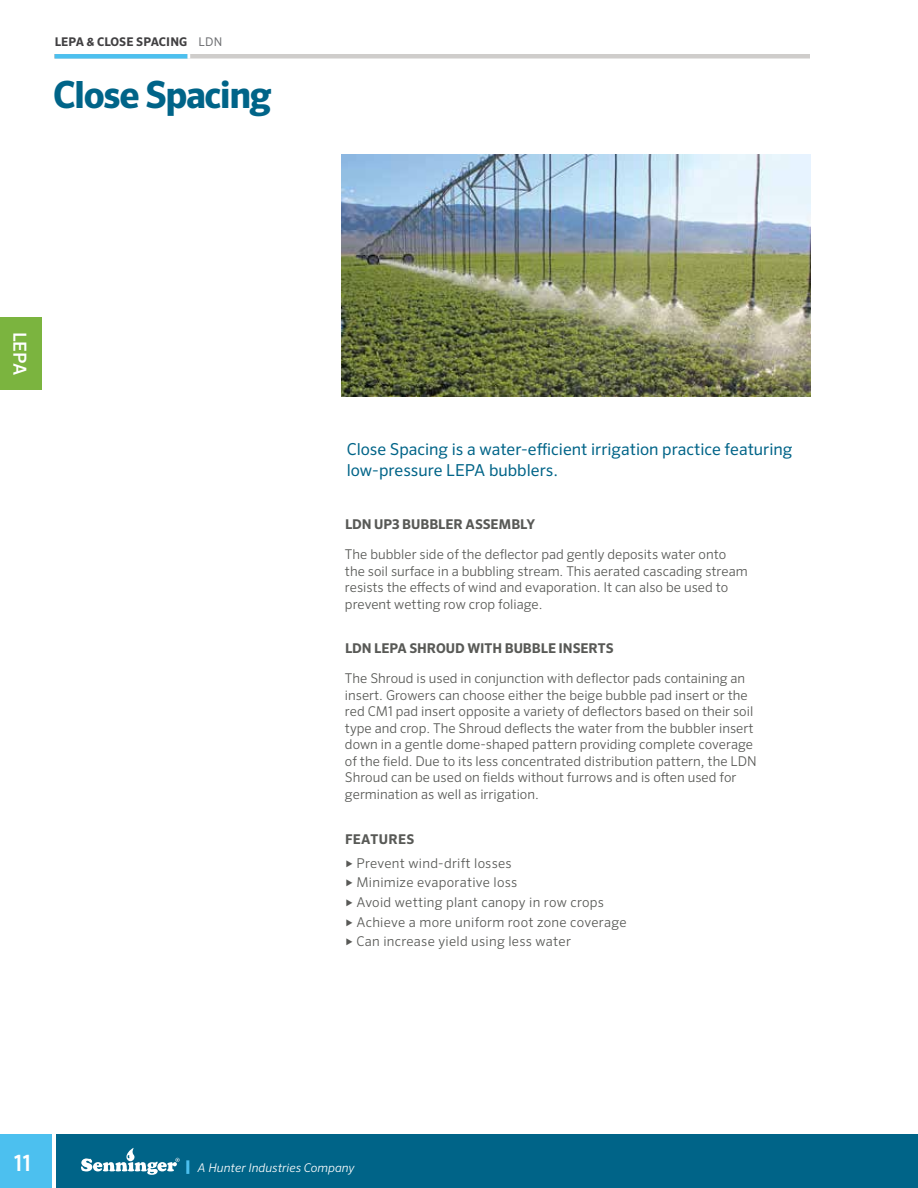
<style>
.page{position:relative;width:918px;height:1188px;background:#fff}
.page>*{position:absolute;margin:0;border:0;box-sizing:border-box;transform-origin:0 0}
.t1{font:700 37.5px "Sero Pro";letter-spacing:-.04em;color:#006488}
.t2{font:500 22.5px "Sero Pro";color:#fff}
.t3{font:500 18px "Sero Pro";color:#fff}
.t4{font:16.5px/21px "Sero Pro";color:#006488}
.t5{font:300 13.5px/16.5px "Sero Pro";color:#585956}
.t6{font:300 13.5px/19.8px "Sero Pro";letter-spacing:.02em;color:#585956}
.t7{font:700 13.5px "Sero Pro";letter-spacing:-.005em;color:#585956}
.t8{font:700 13.5px "Sero Pro";letter-spacing:.03em;color:#585956}
.t9{font:italic 300 12px "Sero Pro";color:#fff}
.t10{font:700 12px "Sero Pro";letter-spacing:.01em;color:#414042}
.s1{font-weight:400;color:#6d6e71}
.s2{font-weight:900;font-style:normal;font-size:15px;color:#4cc0ef}
</style>
<div class="page">
<div style="left:0;top:1134px;width:52px;height:54px;background:#4cc0ef"></div>
<div style="left:56px;top:1134px;width:862px;height:54px;background:#006488"></div>
<svg style="left:81px;top:1148px;width:99px;height:27px"></svg>
<hr style="left:54px;top:54px;width:756px;height:4px;background:#cfcdcb">
<div style="left:0;top:317px;width:41px;height:73px;background:#7bb43f"></div>
<img style="left:342px;top:154px;width:469px;height:242px">
<div style="left:55px;top:54px;width:133px;height:5px;background:#4cc0ef"></div>
<p class="t10" style="left:55px;top:34px;width:169px">LEPA &amp; CLOSE SPACING <span class="s1">LDN</span></p>
<h1 class="t1" style="left:53px;top:71px;width:220px">Close Spacing</h1>
<h3 class="t3" style="left:31px;top:332px;width:45px;rotate:90deg">LEPA</h3>
<p class="t4" style="left:347px;top:438px;width:447px">Close Spacing is a water-efficient irrigation practice featuring low-pressure LEPA bubblers.</p>
<p class="t7" style="left:345px;top:516px;width:192px">LDN UP3 BUBBLER ASSEMBLY</p>
<p class="t5" style="left:345px;top:546px;width:404px">The bubbler side of the deflector pad gently deposits water onto the soil surface in a bubbling stream. This aerated cascading stream resists the effects of wind and evaporation. It can also be used to prevent wetting row crop foliage.</p>
<p class="t7" style="left:345px;top:640px;width:270px">LDN LEPA SHROUD WITH BUBBLE INSERTS</p>
<p class="t5" style="left:345px;top:670px;width:413px">The Shroud is used in conjunction with deflector pads containing an insert. Growers can choose either the beige bubble pad insert or the red CM1 pad insert opposite a variety of deflectors based on their soil type and crop. The Shroud deflects the water from the bubbler insert down in a gentle dome-shaped pattern providing complete coverage of the field. Due to its less concentrated distribution pattern, the LDN Shroud can be used on fields without furrows and is often used for germination as well as irrigation.</p>
<p class="t8" style="left:345px;top:831px;width:71px">FEATURES</p>
<p class="t6" style="left:345px;top:853px;width:283px">► Prevent wind-drift losses<br>► Minimize evaporative loss<br>► Avoid wetting plant canopy in row crops<br>► Achieve a more uniform root zone coverage ► Can increase yield using less water</p>
<h2 class="t2" style="left:14px;top:1150px;width:19px">11</h2>
<p class="t9" style="left:185px;top:1160px;width:171px"><span class="s2">|</span> A Hunter Industries Company</p>
</div>
